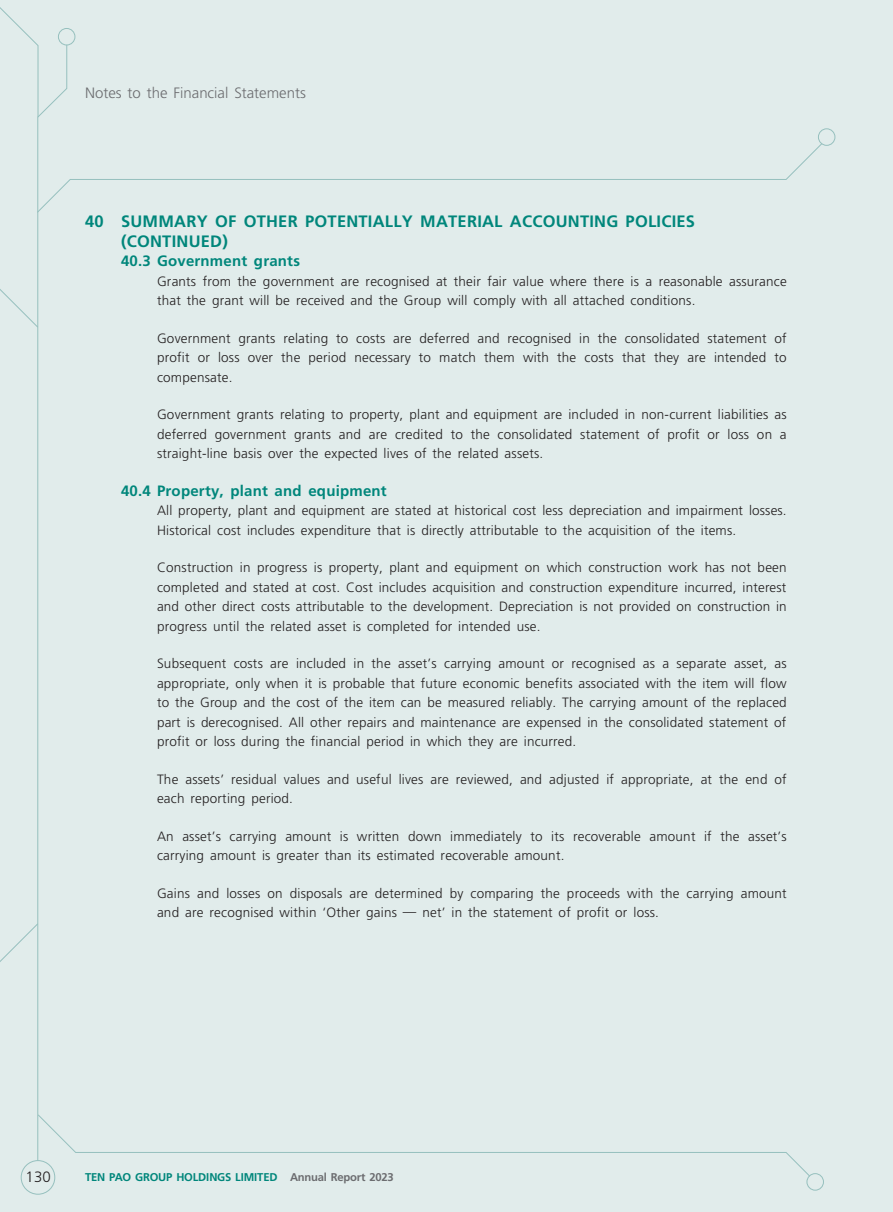
<style>
.page{position:relative;width:893px;height:1212px;background:#e1eceb}
.page>*{position:absolute;margin:0;border:0;box-sizing:border-box;transform-origin:0 0}
._03_H1{font:700 16.5px/19.5px "Frutiger LT Std";letter-spacing:.015em;color:#00867b}
._04___H2{font:700 15px "Frutiger LT Std";letter-spacing:.015em;color:#00867b}
.t1{font:300 15px "Frutiger LT Std";color:#6c6d70}
.t2{font:300 15px "Frutiger LT Std";color:#231f20}
._01_Body_Text{font:300 13.5px/19.5px "Frutiger LT Std";letter-spacing:.015em;color:#231f20}
.t3{font:700 11.25px "Frutiger LT Std";letter-spacing:-.015em;color:#00867b}
.s1{color:#6c6d70}
</style>
<div class="page">
<svg style="left:68px;top:142px;width:755px;height:40px"></svg>
<div style="left:21px;top:1160px;width:34px;height:34px;border:1px solid #96c0be;border-radius:50%"></div>
<div style="left:818px;top:128px;width:17px;height:18px;border:1px solid #96c0be;border-radius:50%"></div>
<div style="left:58px;top:28px;width:17px;height:17px;border:1px solid #96c0be;border-radius:50%"></div>
<svg style="left:37px;top:1144px;width:774px;height:33px"></svg>
<div style="left:807px;top:1173px;width:17px;height:17px;border:1px solid #96c0be;border-radius:50%"></div>
<svg style="left:0;top:7px;width:68px;height:1154px"></svg>
<p class="t1" style="left:85px;top:84px;width:222px">Notes to the Financial Statements</p>
<p class="_03_H1" style="left:121px;top:212px;width:576px;text-indent:-36px">40 SUMMARY OF OTHER POTENTIALLY MATERIAL ACCOUNTING POLICIES (CONTINUED)</p>
<p class="_04___H2" style="left:121px;top:252px;width:180px">40.3 Government grants</p>
<p class="_01_Body_Text" style="left:157px;top:272px;width:631px">Grants from the government are recognised at their fair value where there is a reasonable assurance that the grant will be received and the Group will comply with all attached conditions.</p>
<p class="_01_Body_Text" style="left:157px;top:329px;width:631px;text-align:justify">Government grants relating to costs are deferred and recognised in the consolidated statement of profit or loss over the period necessary to match them with the costs that they are intended to compensate.</p>
<p class="_01_Body_Text" style="left:157px;top:405px;width:631px;text-align:justify">Government grants relating to property, plant and equipment are included in non-current liabilities as deferred government grants and are credited to the consolidated statement of profit or loss on a straight-line basis over the expected lives of the related assets.</p>
<p class="_04___H2" style="left:121px;top:482px;width:267px">40.4 Property, plant and equipment</p>
<p class="_01_Body_Text" style="left:157px;top:501px;width:631px">All property, plant and equipment are stated at historical cost less depreciation and impairment losses.<br>Historical cost includes expenditure that is directly attributable to the acquisition of the items.</p>
<p class="_01_Body_Text" style="left:157px;top:558px;width:631px;text-align:justify">Construction in progress is property, plant and equipment on which construction work has not been completed and stated at cost. Cost includes acquisition and construction expenditure incurred, interest and other direct costs attributable to the development. Depreciation is not provided on construction in progress until the related asset is completed for intended use.</p>
<p class="_01_Body_Text" style="left:157px;top:654px;width:631px;text-align:justify">Subsequent costs are included in the asset’s carrying amount or recognised as a separate asset, as appropriate, only when it is probable that future economic benefits associated with the item will flow to the Group and the cost of the item can be measured reliably. The carrying amount of the replaced part is derecognised. All other repairs and maintenance are expensed in the consolidated statement of profit or loss during the financial period in which they are incurred.</p>
<p class="_01_Body_Text" style="left:157px;top:770px;width:631px">The assets’ residual values and useful lives are reviewed, and adjusted if appropriate, at the end of each reporting period.</p>
<p class="_01_Body_Text" style="left:157px;top:827px;width:631px">An asset’s carrying amount is written down immediately to its recoverable amount if the asset’s carrying amount is greater than its estimated recoverable amount.</p>
<p class="_01_Body_Text" style="left:157px;top:884px;width:631px">Gains and losses on disposals are determined by comparing the proceeds with the carrying amount and are recognised within ‘Other gains — net’ in the statement of profit or loss.</p>
<p class="t2" style="left:25px;top:1168px;width:27px">130</p>
<p class="t3" style="left:85px;top:1170px;width:310px">TEN PAO GROUP HOLDINGS LIMITED <span class="s1">Annual Report 2023</span></p>
</div>
